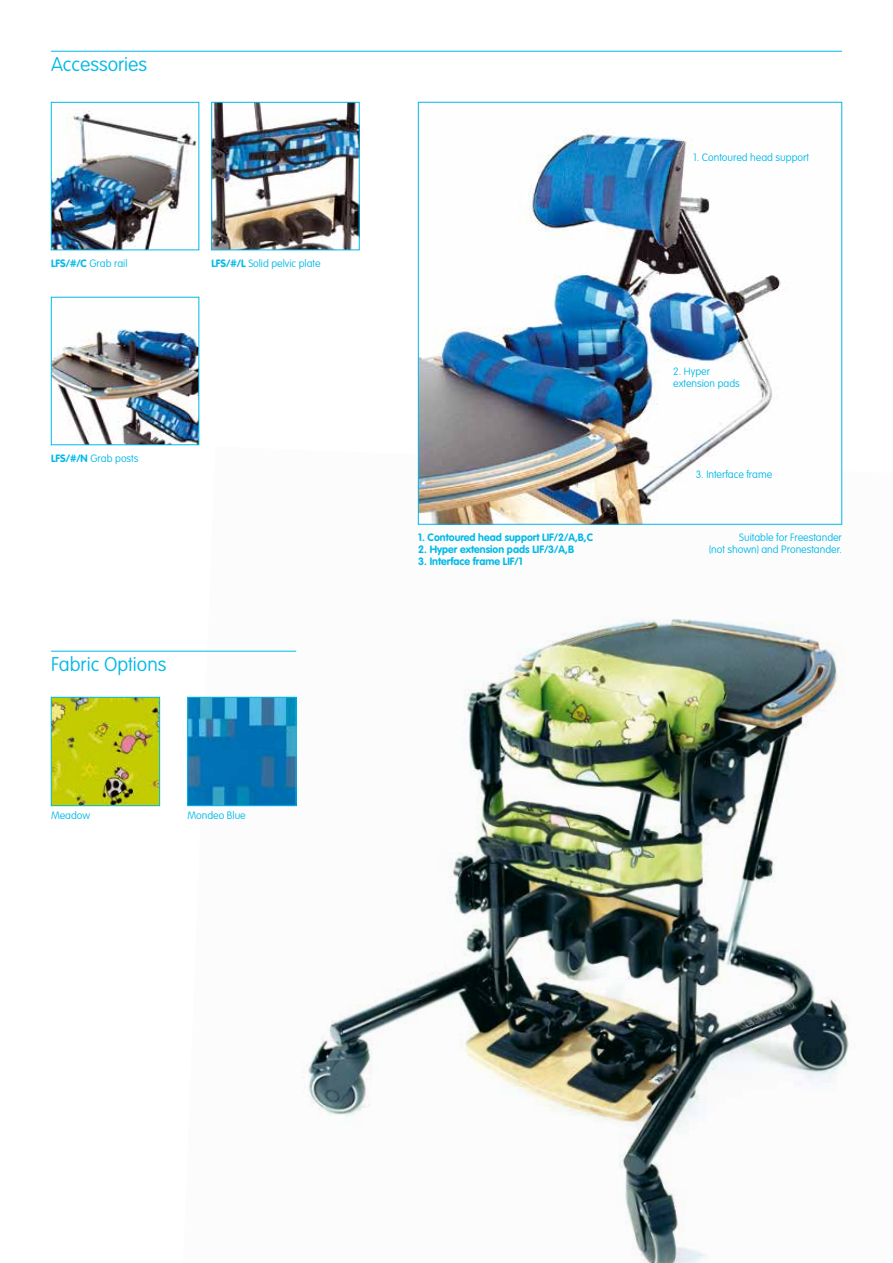
<style>
.page{position:relative;width:893px;height:1263px;background:#fff}
.page>*{position:absolute;margin:0;border:0;box-sizing:border-box;transform-origin:0 0}
.t1{font:100 19.5px "VAG Rounded";color:#00b9e8}
.t2{font:100 10.5px/12px "VAG Rounded";color:#00b9e8}
.t3{font:700 10.5px "VAG Rounded";color:#00b9e8}
.s1{font-weight:700}
</style>
<div class="page">
<img style="left:183px;top:446px;width:666px;height:817px">
<hr style="left:51px;top:51px;width:791px;height:1px;background:#00b9e8">
<img style="left:189px;top:699px;width:105px;height:105px">
<div style="left:187px;top:697px;width:109px;height:109px;border:1px solid #00b9e8"></div>
<img style="left:53px;top:699px;width:105px;height:105px">
<div style="left:51px;top:697px;width:109px;height:109px;border:1px solid #00b9e8"></div>
<hr style="left:51px;top:651px;width:245px;height:1px;background:#00b9e8">
<img style="left:53px;top:111px;width:144px;height:137px">
<div style="left:51px;top:102px;width:148px;height:148px;border:1px solid #00b9e8"></div>
<img style="left:53px;top:329px;width:144px;height:114px">
<div style="left:51px;top:297px;width:148px;height:148px;border:1px solid #00b9e8"></div>
<img style="left:213px;top:104px;width:144px;height:144px">
<div style="left:211px;top:102px;width:148px;height:148px;border:1px solid #00b9e8"></div>
<img style="left:420px;top:130px;width:420px;height:392px">
<h1 class="t1" style="left:51px;top:53px;width:98px">Accessories</h1>
<p class="t2" style="left:51px;top:257px;width:78px"><span class="s1">LFS/#/C</span> Grab rail</p>
<p class="t2" style="left:211px;top:257px;width:111px"><span class="s1">LFS/#/L</span> Solid pelvic plate</p>
<p class="t2" style="left:51px;top:452px;width:89px"><span class="s1">LFS/#/N</span> Grab posts</p>
<h1 class="t1" style="left:51px;top:652px;width:117px">Fabric Options</h1>
<p class="t2" style="left:51px;top:809px;width:41px">Meadow</p>
<p class="t2" style="left:187px;top:809px;width:60px">Mondeo Blue</p>
<p class="t2" style="left:693px;top:152px;width:117px">1. Contoured head support</p>
<p class="t3" style="left:418px;top:531px;width:177px">1. Contoured head support LIF/2/A,B,C</p>
<p class="t3" style="left:418px;top:543px;width:157px">2. Hyper extension pads LIF/3/A,B</p>
<p class="t3" style="left:418px;top:555px;width:106px">3. Interface frame LIF/1</p>
<p class="t2" style="left:673px;top:366px;width:68px">2. Hyper extension pads</p>
<p class="t2" style="left:696px;top:468px;width:78px">3. Interface frame</p>
<p class="t2" style="left:709px;top:532px;width:134px;text-align:right">Suitable for Freestander<br>(not shown) and Pronestander.</p>
</div>
